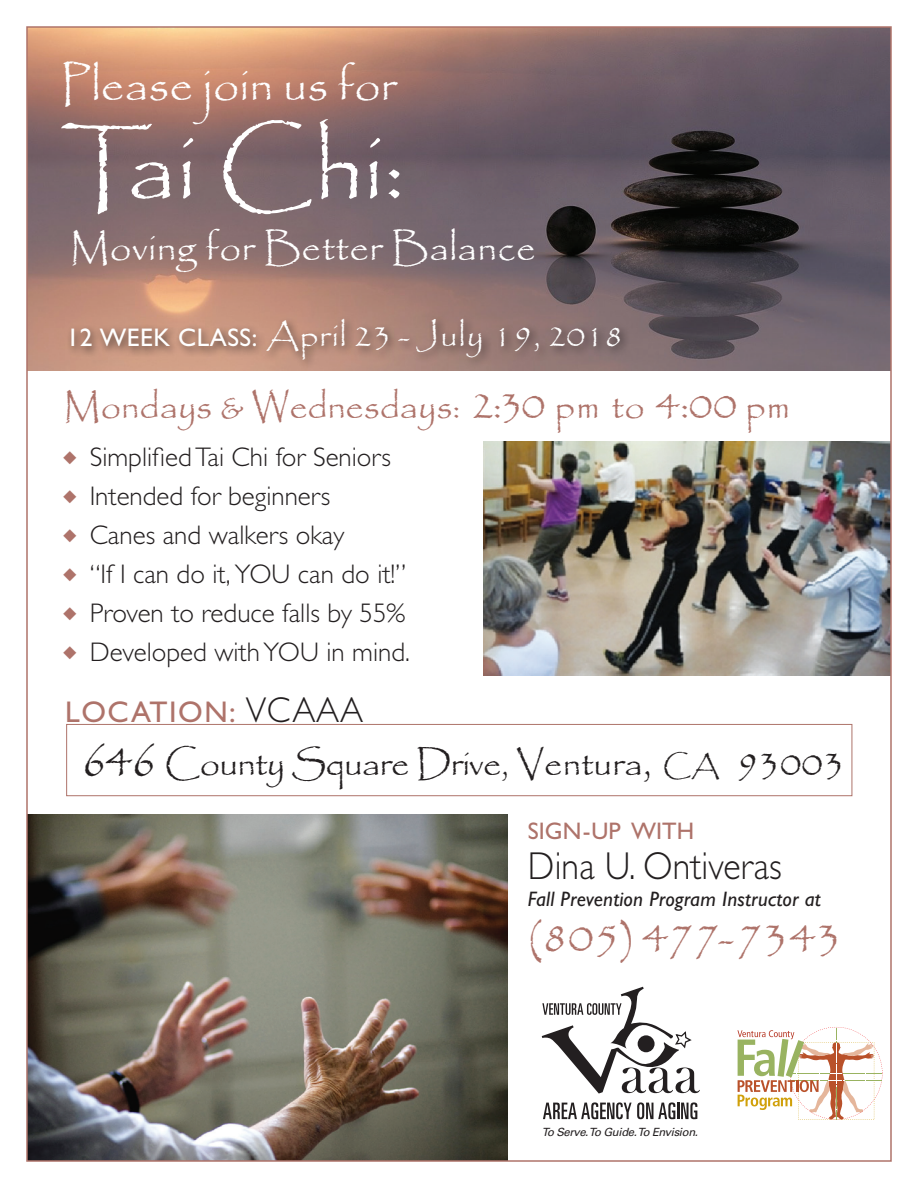
<style>
.page{position:relative;width:918px;height:1188px;background:#fff}
.page>*{position:absolute;margin:0;border:0;box-sizing:border-box;transform-origin:0 0}
.t1{font:96.45px "Papyrus";color:#fff}
.t2{font:46.65px "Papyrus";color:#fff}
.t3{font:45px "Papyrus";color:#ae736a}
.t4{font:300 39px "Gill Sans Std";letter-spacing:.005em;color:#231f20;scale:.92 1}
.t5{font:38.55px "Papyrus";letter-spacing:.01em;color:#fff}
.t6{font:36px "Papyrus";letter-spacing:-.02em;color:#231f20}
.t7{font:36px "Papyrus";color:#ae736a}
.t8{font:33px "Papyrus";letter-spacing:.03em;color:#fff}
.t9{font:30px "Gill Sans Std";letter-spacing:.05em;color:#ae736a}
.t10{font:300 27px "Gill Sans Std";color:#231f20}
.t11{font:24px "Gill Sans Std";color:#ae736a}
.t12{font:italic 21px "Gill Sans Std";letter-spacing:.01em;color:#231f20}
.t13{font:italic 11.25px "Univers LT Std";letter-spacing:-.03em;color:#231f20}
.s1{font-family:"Gill Sans Std";font-size:25.5px}
.s2{font-size:42px}
.s3{color:#ae736a}
.s4{font-weight:300;font-size:36px;color:#231f20}
.s5{font-size:46.5px}
.s6{font-size:28.5px}
.s7{font-size:37.5px}
</style>
<div class="page">
<img style="left:483px;top:442px;width:406px;height:233px">
<img style="left:29px;top:814px;width:478px;height:345px">
<img style="left:29px;top:29px;width:860px;height:341px">
<div style="left:67px;top:315px;width:564px;height:56px;background:#231f20;opacity:.75"></div>
<svg style="left:737px;top:1027px;width:145px;height:93px"></svg>
<svg style="left:542px;top:987px;width:158px;height:107px"></svg>
<svg style="left:543px;top:1102px;width:154px;height:17px"></svg>
<div style="left:66px;top:724px;width:786px;height:72px;border:1px solid #ae736a"></div>
<h2 class="t2" style="left:61px;top:56px;width:337px">Please join us for</h2>
<h1 class="t1" style="left:61px;top:109px;width:345px">Tai Chi:</h1>
<h3 class="t5" style="left:70px;top:224px;width:468px">Moving for Better Balance</h3>
<p class="t8" style="left:67px;top:315px;width:558px"><span class="s1">12 WEEK CLASS:</span> April 23 - July 19, 2018</p>
<h3 class="t7" style="left:64px;top:384px;width:728px">Mondays &amp; Wednesdays: <span class="s2">2:30</span> pm to <span class="s2">4:00</span> pm</h3>
<p class="t10" style="left:63px;top:441px;width:330px"><span class="s3">◆</span> Simplified Tai Chi for Seniors</p>
<p class="t10" style="left:63px;top:480px;width:269px"><span class="s3">◆</span> Intended for beginners</p>
<p class="t10" style="left:63px;top:519px;width:283px"><span class="s3">◆</span> Canes and walkers okay</p>
<p class="t10" style="left:63px;top:558px;width:345px"><span class="s3">◆</span> “If I can do it, YOU can do it!”</p>
<p class="t10" style="left:63px;top:597px;width:344px"><span class="s3">◆</span> Proven to reduce falls by 55%</p>
<p class="t10" style="left:63px;top:636px;width:349px"><span class="s3">◆</span> Developed with YOU in mind.</p>
<p class="t9" style="left:65px;top:695px;width:299px">LOCATION: <span class="s4">VCAAA</span></p>
<h3 class="t6" style="left:81px;top:741px;width:765px"><span class="s5">646</span> County Square Drive, Ventura<span class="s2">,</span> <span class="s6">CA</span> <span class="s7">93003</span></h3>
<p class="t11" style="left:528px;top:817px;width:168px">SIGN-UP WITH</p>
<h3 class="t4" style="left:528px;top:844px;width:278px">Dina U. Ontiveras</h3>
<p class="t12" style="left:528px;top:887px;width:294px">Fall Prevention Program Instructor at</p>
<h3 class="t3" style="left:528px;top:909px;width:315px">(805) 477-7343</h3>
<p class="t13" style="left:542px;top:1125px;width:158px">To Serve. To Guide. To Envision.</p>
</div>
